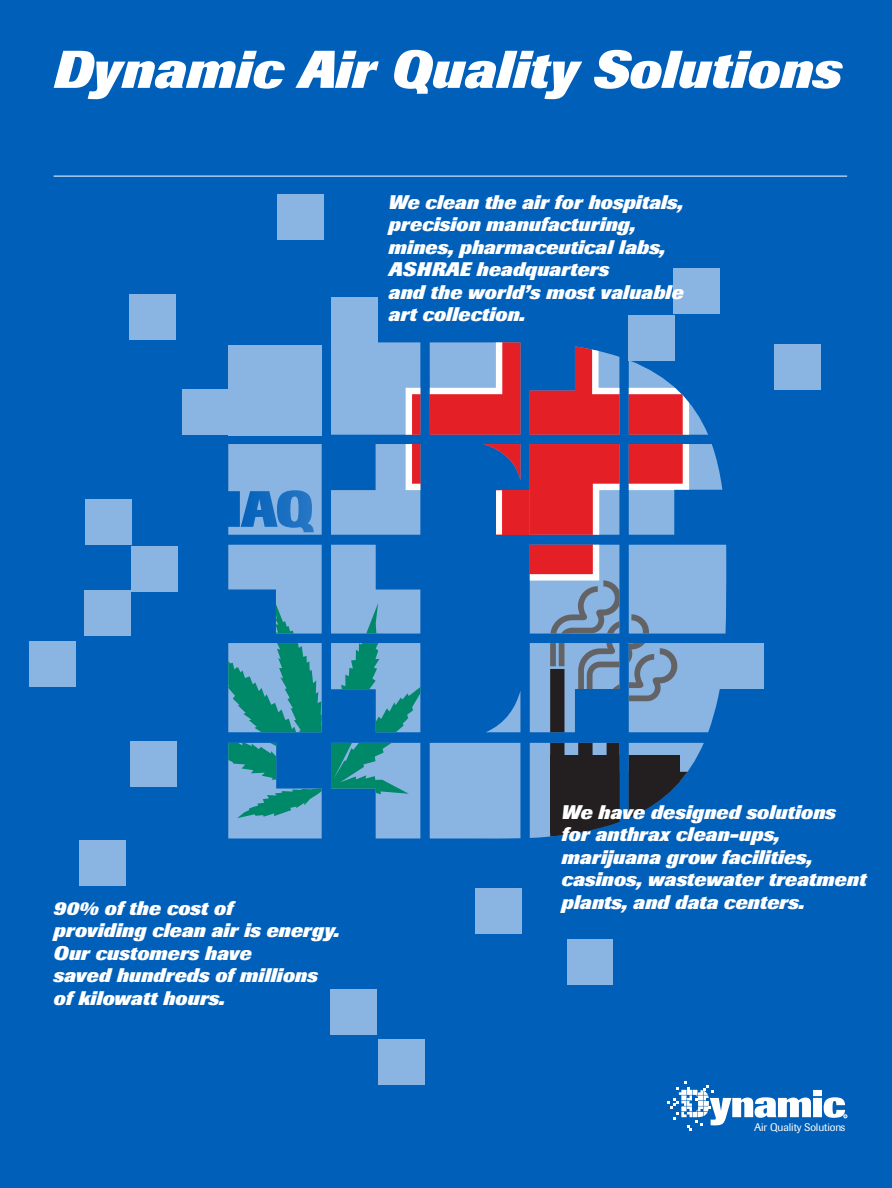
<style>
.page{position:relative;width:892px;height:1188px;background:#fff}
.page>*{position:absolute;margin:0;border:0;box-sizing:border-box;transform-origin:0 0}
.t1{font:italic 800 52.5px "Imago";color:#fff}
.t2{font:italic 800 19.5px/22.5px "Imago";color:#fff}
.t3{font:10.95px "Imago";letter-spacing:-.005em;color:#fff}
</style>
<div class="page">
<div style="left:0;top:0;width:891px;height:1187px;background:#005fb9"></div>
<hr style="left:54px;top:176px;width:792px;height:1px;background:#fff">
<div style="left:331px;top:296px;width:46px;height:46px;background:#8ab5e2"></div>
<div style="left:628px;top:315px;width:46px;height:46px;background:#8ab5e2"></div>
<div style="left:673px;top:268px;width:46px;height:46px;background:#8ab5e2"></div>
<div style="left:774px;top:344px;width:46px;height:46px;background:#8ab5e2"></div>
<div style="left:129px;top:294px;width:46px;height:46px;background:#8ab5e2"></div>
<div style="left:277px;top:194px;width:46px;height:45px;background:#8ab5e2"></div>
<div style="left:475px;top:888px;width:46px;height:46px;background:#8ab5e2"></div>
<div style="left:566px;top:938px;width:46px;height:46px;background:#8ab5e2"></div>
<div style="left:131px;top:545px;width:46px;height:46px;background:#8ab5e2"></div>
<div style="left:85px;top:498px;width:46px;height:46px;background:#8ab5e2"></div>
<div style="left:84px;top:590px;width:46px;height:46px;background:#8ab5e2"></div>
<div style="left:29px;top:640px;width:46px;height:46px;background:#8ab5e2"></div>
<div style="left:131px;top:740px;width:46px;height:46px;background:#8ab5e2"></div>
<div style="left:80px;top:839px;width:46px;height:46px;background:#8ab5e2"></div>
<div style="left:330px;top:989px;width:46px;height:46px;background:#8ab5e2"></div>
<div style="left:378px;top:1038px;width:46px;height:46px;background:#8ab5e2"></div>
<div style="left:717px;top:643px;width:46px;height:46px;background:#8ab5e2"></div>
<svg style="left:228px;top:342px;width:497px;height:496px;fill:#8ab5e2"></svg>
<svg style="left:228px;top:593px;width:204px;height:234px"></svg>
<svg style="left:402px;top:342px;width:290px;height:241px"></svg>
<svg style="left:550px;top:733px;width:14px;height:22px"></svg>
<svg style="left:578px;top:733px;width:14px;height:22px"></svg>
<svg style="left:550px;top:580px;width:127px;height:153px"></svg>
<svg style="left:606px;top:738px;width:14px;height:17px"></svg>
<div style="left:550px;top:755px;width:129px;height:77px;background:#231f20"></div>
<svg style="left:550px;top:771px;width:175px;height:67px"></svg>
<div style="left:228px;top:344px;width:93px;height:91px;background:#8ab5e2"></div>
<div style="left:182px;top:389px;width:46px;height:46px;background:#8ab5e2"></div>
<svg style="left:228px;top:490px;width:85px;height:42px"></svg>
<svg style="left:667px;top:1081px;width:181px;height:49px"></svg>
<div style="left:495px;top:490px;width:6px;height:44px;background:#fff"></div>
<p class="t1" style="left:54px;top:39px;width:788px">Dynamic Air Quality Solutions</p>
<p class="t2" style="left:388px;top:191px;width:296px">We clean the air for hospitals,</p>
<p class="t2" style="left:388px;top:213px;width:248px">precision manufacturing,</p>
<p class="t2" style="left:388px;top:236px;width:278px">mines, pharmaceutical labs,</p>
<p class="t2" style="left:388px;top:258px;width:222px">ASHRAE headquarters</p>
<p class="t2" style="left:388px;top:281px;width:296px">and the world’s most valuable</p>
<p class="t2" style="left:388px;top:303px;width:138px">art collection.</p>
<p class="t2" style="left:54px;top:896px;width:181px">90% of the cost of</p>
<p class="t2" style="left:54px;top:919px;width:287px">providing clean air is energy.</p>
<p class="t2" style="left:54px;top:941px;width:199px">Our customers have</p>
<p class="t2" style="left:54px;top:964px;width:265px">saved hundreds of millions</p>
<p class="t2" style="left:54px;top:986px;width:173px">of kilowatt hours.</p>
<p class="t2" style="left:561px;top:801px;width:275px">We have designed solutions</p>
<p class="t2" style="left:561px;top:823px;width:219px">for anthrax clean-ups,</p>
<p class="t2" style="left:561px;top:846px;width:252px">marijuana grow facilities,</p>
<p class="t2" style="left:561px;top:868px;width:306px">casinos, wastewater treatment plants, and data centers.</p>
<p class="t3" style="left:753px;top:1120px;width:93px">Air Quality Solutions</p>
</div>
